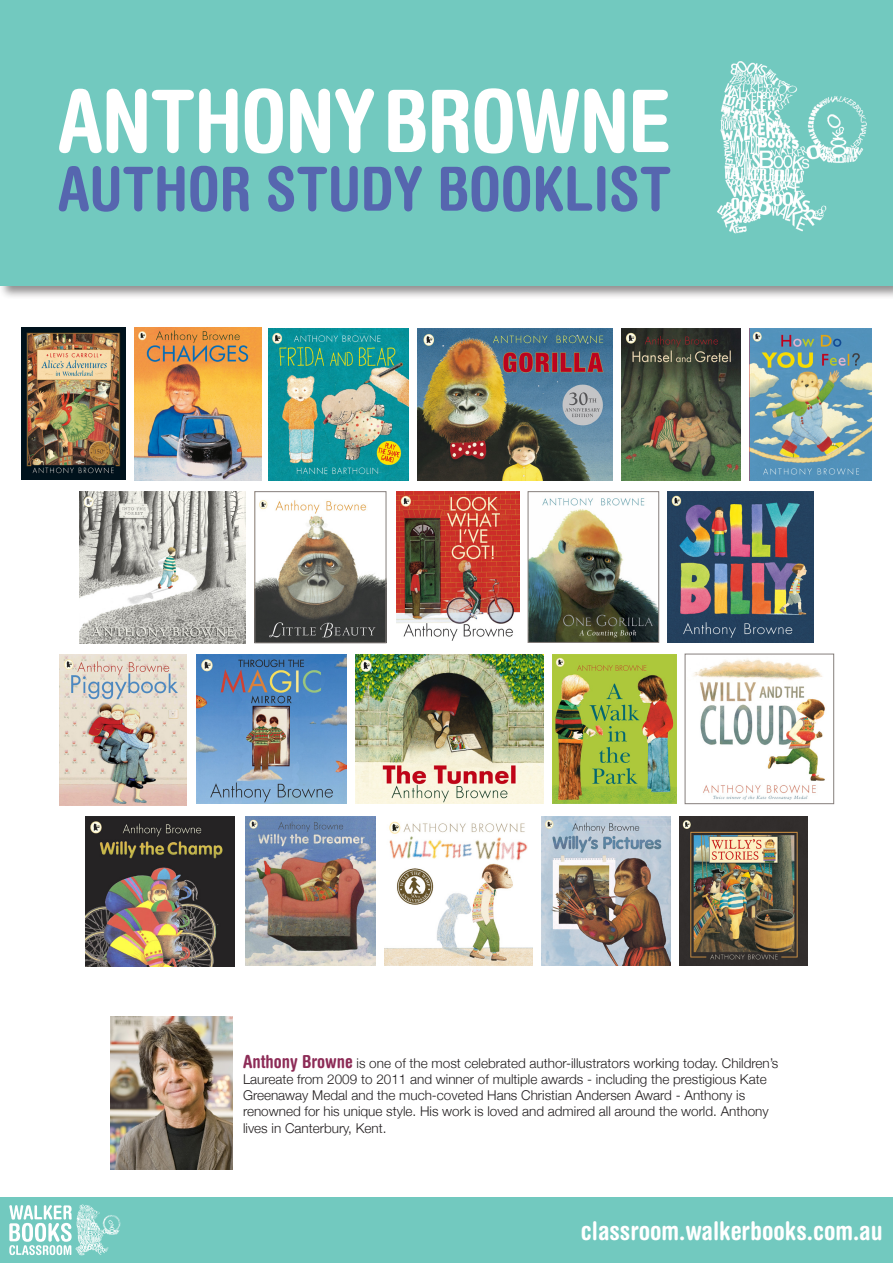
<style>
.page{position:relative;width:893px;height:1263px;background:#fff}
.page>*{position:absolute;margin:0;border:0;box-sizing:border-box;transform-origin:0 0}
.t1{font:700 condensed 86.4px "Helvetica Rounded";letter-spacing:-.01em;color:#fff}
.t2{font:700 condensed 60.9px "Helvetica Rounded";color:#5666af}
.t3{font:700 condensed 25.8px "Helvetica Rounded";color:#fff}
.t4{font:300 13.5px/16.2px "Helvetica Neue";color:#231f20}
.s1{font-family:"Helvetica Rounded";font-weight:700;font-stretch:condensed;font-size:18px;color:#8d2c57}
</style>
<div class="page">
<div style="left:0;top:1197px;width:893px;height:66px;background:#72c9bf"></div>
<img style="left:75px;top:1204px;width:46px;height:52px">
<svg style="left:9px;top:1205px;width:63px;height:50px"></svg>
<div style="left:0;top:0;width:893px;height:300px;background:#231f20;opacity:.5"></div>
<div style="left:0;top:0;width:893px;height:286px;background:#72c9bf"></div>
<img style="left:717px;top:61px;width:150px;height:173px">
<img style="left:110px;top:1017px;width:122px;height:152px">
<img style="left:541px;top:816px;width:129px;height:150px">
<img style="left:246px;top:816px;width:129px;height:150px">
<img style="left:85px;top:816px;width:150px;height:150px">
<img style="left:384px;top:821px;width:149px;height:145px">
<img style="left:679px;top:816px;width:129px;height:150px">
<img style="left:135px;top:327px;width:126px;height:153px">
<img style="left:622px;top:329px;width:118px;height:151px">
<img style="left:749px;top:329px;width:123px;height:151px">
<img style="left:418px;top:329px;width:195px;height:151px">
<img style="left:21px;top:327px;width:104px;height:153px">
<img style="left:269px;top:328px;width:140px;height:152px">
<img style="left:59px;top:654px;width:127px;height:152px">
<img style="left:355px;top:654px;width:188px;height:150px">
<img style="left:197px;top:654px;width:149px;height:150px">
<img style="left:552px;top:654px;width:124px;height:150px">
<img style="left:693px;top:659px;width:132px;height:141px">
<div style="left:685px;top:654px;width:149px;height:150px;border:1px solid #867f7c"></div>
<img style="left:668px;top:491px;width:145px;height:152px">
<img style="left:257px;top:500px;width:127px;height:141px">
<div style="left:255px;top:491px;width:131px;height:152px;border:1px solid #867f7c"></div>
<img style="left:530px;top:498px;width:127px;height:143px">
<div style="left:528px;top:491px;width:131px;height:152px;border:1px solid #867f7c"></div>
<img style="left:396px;top:491px;width:123px;height:150px">
<img style="left:80px;top:492px;width:166px;height:151px">
<p class="t1" style="left:58px;top:69px;width:615px">ANTHONY BROWNE</p>
<p class="t2" style="left:58px;top:152px;width:615px">AUTHOR STUDY BOOKLIST</p>
<p class="t4" style="left:243px;top:1054px;width:537px"><span class="s1">Anthony Browne</span> is one of the most celebrated author-illustrators working today. Children’s Laureate from 2009 to 2011 and winner of multiple awards - including the prestigious Kate Greenaway Medal and the much-coveted Hans Christian Andersen Award - Anthony is renowned for his unique style. His work is loved and admired all around the world. Anthony lives in Canterbury, Kent.</p>
<h3 class="t3" style="left:581px;top:1215px;width:303px">classroom.walkerbooks.com.au</h3>
</div>
